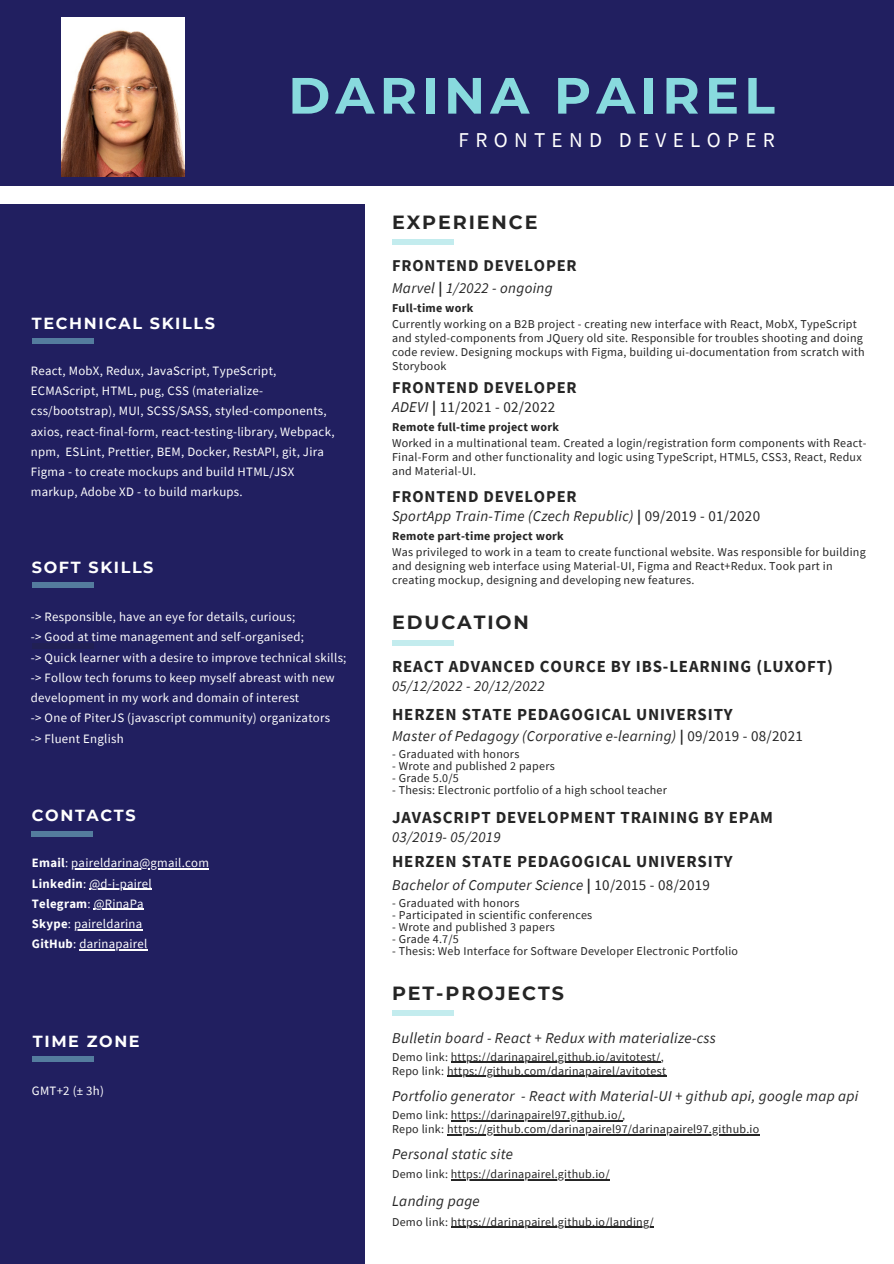
<style>
.page{position:relative;width:894px;height:1264px;background:#fff}
.page>*{position:absolute;margin:0;border:0;box-sizing:border-box;transform-origin:0 0}
.t1{font:700 51px "Montserrat";letter-spacing:.1em;color:#88dade}
.t2{font:21.15px "Source Sans Pro";letter-spacing:.3em;color:#fff}
.t3{font:700 19.05px "Montserrat";letter-spacing:.1em;color:#252525}
.t4{font:700 16.8px "Source Sans Pro";letter-spacing:.05em;color:#252525}
.t5{font:700 16.5px "Source Sans Pro";letter-spacing:.05em;color:#252525}
.t6{font:700 16.05px "Montserrat";letter-spacing:.1em;color:#fff}
.t7{font:italic 15px "Source Sans Pro";letter-spacing:.02em;color:#252525}
.t8{font:15px "Source Sans Pro";letter-spacing:.02em;color:#252525}
.t9{font:12.75px/20.2px "Source Sans Pro";letter-spacing:.02em;color:#fff}
.t10{font:700 12.75px "Source Sans Pro";letter-spacing:.02em;color:#fff}
.t11{font:12px/14px "Source Sans Pro";letter-spacing:.02em;color:#252525}
.t12{font:700 12px "Source Sans Pro";letter-spacing:.02em;color:#252525}
.s1{font-weight:700}
.s2{font-weight:400}
.s3{font-weight:700;font-style:normal}
.s4{font-style:italic}
.s5{font-style:normal}
</style>
<div class="page">
<div style="left:0;top:204px;width:365px;height:1059px;background:#211f60"></div>
<div style="left:0;top:0;width:893px;height:185px;background:#211f60"></div>
<div style="left:392px;top:239px;width:62px;height:6px;background:#c3ecee"></div>
<div style="left:392px;top:640px;width:62px;height:5px;background:#c3ecee"></div>
<div style="left:392px;top:1009px;width:62px;height:6px;background:#c3ecee"></div>
<div style="left:32px;top:643px;width:62px;height:6px;background:#212054"></div>
<img style="left:61px;top:17px;width:124px;height:159px">
<hr style="left:71px;top:868px;width:138px;height:1px;background:#fff">
<hr style="left:89px;top:888px;width:63px;height:1px;background:#fff">
<hr style="left:94px;top:908px;width:50px;height:1px;background:#fff">
<hr style="left:74px;top:929px;width:68px;height:1px;background:#fff">
<hr style="left:79px;top:949px;width:69px;height:1px;background:#fff">
<hr style="left:451px;top:1120px;width:171px;height:1px;background:#252525">
<hr style="left:447px;top:1134px;width:312px;height:1px;background:#252525">
<hr style="left:451px;top:1061px;width:209px;height:1px;background:#252525">
<hr style="left:447px;top:1075px;width:219px;height:1px;background:#252525">
<hr style="left:451px;top:1179px;width:158px;height:1px;background:#252525">
<hr style="left:451px;top:1226px;width:202px;height:1px;background:#252525">
<div style="left:32px;top:582px;width:62px;height:5px;background:#547c9e"></div>
<div style="left:32px;top:338px;width:62px;height:5px;background:#547c9e"></div>
<div style="left:31px;top:831px;width:62px;height:5px;background:#547c9e"></div>
<div style="left:32px;top:1056px;width:62px;height:5px;background:#547c9e"></div>
<p class="t1" style="left:288px;top:64px;width:488px">DARINA PAIREL</p>
<p class="t2" style="left:458px;top:126px;width:318px">FRONTEND DEVELOPER</p>
<p class="t6" style="left:32px;top:313px;width:184px">TECHNICAL SKILLS</p>
<p class="t9" style="left:31px;top:360px;width:305px">React, MobX, Redux, JavaScript, TypeScript, ECMAScript, HTML, pug, CSS (materialize&shy;css/bootstrap), MUI, SCSS/SASS, styled-components, axios, react-final-form, react-testing-library, Webpack, npm, ESLint, Prettier, BEM, Docker, RestAPI, git, Jira</p>
<p class="t9" style="left:31px;top:461px;width:265px">Figma - to create mockups and build HTML/JSX markup, Adobe XD - to build markups.</p>
<p class="t6" style="left:32px;top:557px;width:123px">SOFT SKILLS</p>
<p class="t9" style="left:31px;top:606px;width:266px">-&gt; Responsible, have an eye for details, curious;</p>
<p class="t9" style="left:31px;top:626px;width:274px">-&gt; Good at time management and self-organised;</p>
<p class="t9" style="left:31px;top:647px;width:317px">-&gt; Quick learner with a desire to improve technical skills;</p>
<p class="t9" style="left:31px;top:667px;width:305px">-&gt; Follow tech forums to keep myself abreast with new development in my work and domain of interest</p>
<p class="t9" style="left:31px;top:707px;width:301px">-&gt; One of PiterJS (javascript community) organizators</p>
<p class="t9" style="left:31px;top:728px;width:94px">-&gt; Fluent English</p>
<p class="t6" style="left:32px;top:806px;width:105px">CONTACTS</p>
<p class="t9" style="left:32px;top:852px;width:178px"><span class="s1">Email</span>: paireldarina@gmail.com</p>
<p class="t9" style="left:32px;top:872px;width:121px"><span class="s1">Linkedin</span>: @d-i-pairel</p>
<p class="t10" style="left:32px;top:895px;width:113px">Telegram<span class="s2">: @RinaPa</span></p>
<p class="t9" style="left:32px;top:913px;width:112px"><span class="s1">Skype</span>: paireldarina</p>
<p class="t9" style="left:32px;top:933px;width:117px"><span class="s1">GitHub</span>: darinapairel</p>
<p class="t6" style="left:33px;top:1031px;width:108px">TIME ZONE</p>
<p class="t9" style="left:32px;top:1080px;width:73px">GMT+2 (± 3h)</p>
<p class="t3" style="left:392px;top:211px;width:147px">EXPERIENCE</p>
<p class="t5" style="left:392px;top:255px;width:186px">FRONTEND DEVELOPER</p>
<p class="t7" style="left:392px;top:278px;width:162px">Marvel <span class="s3">|</span> 1/2022 - ongoing</p>
<p class="t12" style="left:392px;top:300px;width:83px">Full-time work</p>
<p class="t11" style="left:392px;top:316px;width:474px">Currently working on a B2B project - creating new interface with React, MobX, TypeScript and styled-components from JQuery old site. Responsible for troubles shooting and doing code review. Designing mockups with Figma, building ui-documentation from scratch with Storybook</p>
<p class="t5" style="left:392px;top:376px;width:186px">FRONTEND DEVELOPER</p>
<p class="t8" style="left:392px;top:397px;width:164px"><span class="s4">ADEVI</span> <span class="s1">|</span> 11/2021 - 02/2022</p>
<p class="t12" style="left:392px;top:419px;width:168px">Remote full-time project work</p>
<p class="t11" style="left:392px;top:436px;width:475px">Worked in a multinational team. Created a login/registration form components with React-<br>Final-Form and other functionality and logic using TypeScript, HTML5, CSS3, React, Redux and Material-UI.</p>
<p class="t5" style="left:392px;top:485px;width:186px">FRONTEND DEVELOPER</p>
<p class="t7" style="left:392px;top:506px;width:369px">SportApp Train-Time (Czech Republic) <span class="s3">|</span> <span class="s5">09/2019 - 01/2020</span></p>
<p class="t12" style="left:392px;top:528px;width:173px">Remote part-time project work</p>
<p class="t11" style="left:392px;top:545px;width:475px">Was privileged to work in a team to create functional website. Was responsible for building and designing web interface using Material-UI, Figma and React+Redux. Took part in creating mockup, designing and developing new features.</p>
<p class="t3" style="left:392px;top:610px;width:138px">EDUCATION</p>
<p class="t4" style="left:392px;top:655px;width:442px">REACT ADVANCED COURCE BY IBS-LEARNING (LUXOFT)</p>
<p class="t7" style="left:392px;top:676px;width:154px">05/12/2022 - 20/12/2022</p>
<p class="t4" style="left:392px;top:703px;width:342px">HERZEN STATE PEDAGOGICAL UNIVERSITY</p>
<p class="t7" style="left:392px;top:726px;width:412px">Master of Pedagogy (Corporative e-learning) <span class="s3">|</span> <span class="s5">09/2019 - 08/2021</span></p>
<p class="t11" style="left:392px;top:747px;width:129px">- Graduated with honors</p>
<p class="t11" style="left:392px;top:759px;width:164px">- Wrote and published 2 papers</p>
<p class="t11" style="left:392px;top:771px;width:68px">- Grade 5.0/5</p>
<p class="t11" style="left:392px;top:783px;width:276px">- Thesis: Electronic portfolio of a high school teacher</p>
<p class="t4" style="left:392px;top:806px;width:382px">JAVASCRIPT DEVELOPMENT TRAINING BY EPAM</p>
<p class="t7" style="left:392px;top:826px;width:110px">03/2019- 05/2019</p>
<p class="t4" style="left:392px;top:850px;width:342px">HERZEN STATE PEDAGOGICAL UNIVERSITY</p>
<p class="t7" style="left:392px;top:875px;width:319px">Bachelor of Computer Science <span class="s3">|</span> <span class="s5">10/2015 - 08/2019</span></p>
<p class="t11" style="left:392px;top:895px;width:129px">- Graduated with honors</p>
<p class="t11" style="left:392px;top:907px;width:202px">- Participated in scientific conferences</p>
<p class="t11" style="left:392px;top:919px;width:164px">- Wrote and published 3 papers</p>
<p class="t11" style="left:392px;top:931px;width:68px">- Grade 4.7/5</p>
<p class="t11" style="left:392px;top:943px;width:347px">- Thesis: Web Interface for Software Developer Electronic Portfolio</p>
<p class="t3" style="left:392px;top:981px;width:173px">PET-PROJECTS</p>
<p class="t7" style="left:392px;top:1027px;width:325px">Bulletin board - React + Redux with materialize-css</p>
<p class="t11" style="left:392px;top:1049px;width:273px">Demo link: https://darinapairel.github.io/avitotest/,</p>
<p class="t11" style="left:392px;top:1063px;width:275px">Repo link: https://github.com/darinapairel/avitotest</p>
<p class="t7" style="left:392px;top:1085px;width:468px">Portfolio generator - React with Material-UI + github api, google map api</p>
<p class="t11" style="left:392px;top:1108px;width:234px">Demo link: https://darinapairel97.github.io/,</p>
<p class="t11" style="left:392px;top:1122px;width:368px">Repo link: https://github.com/darinapairel97/darinapairel97.github.io</p>
<p class="t7" style="left:392px;top:1144px;width:123px">Personal static site</p>
<p class="t11" style="left:392px;top:1167px;width:219px">Demo link: https://darinapairel.github.io/</p>
<p class="t7" style="left:392px;top:1191px;width:89px">Landing page</p>
<p class="t11" style="left:392px;top:1214px;width:263px">Demo link: https://darinapairel.github.io/landing/</p>
</div>
